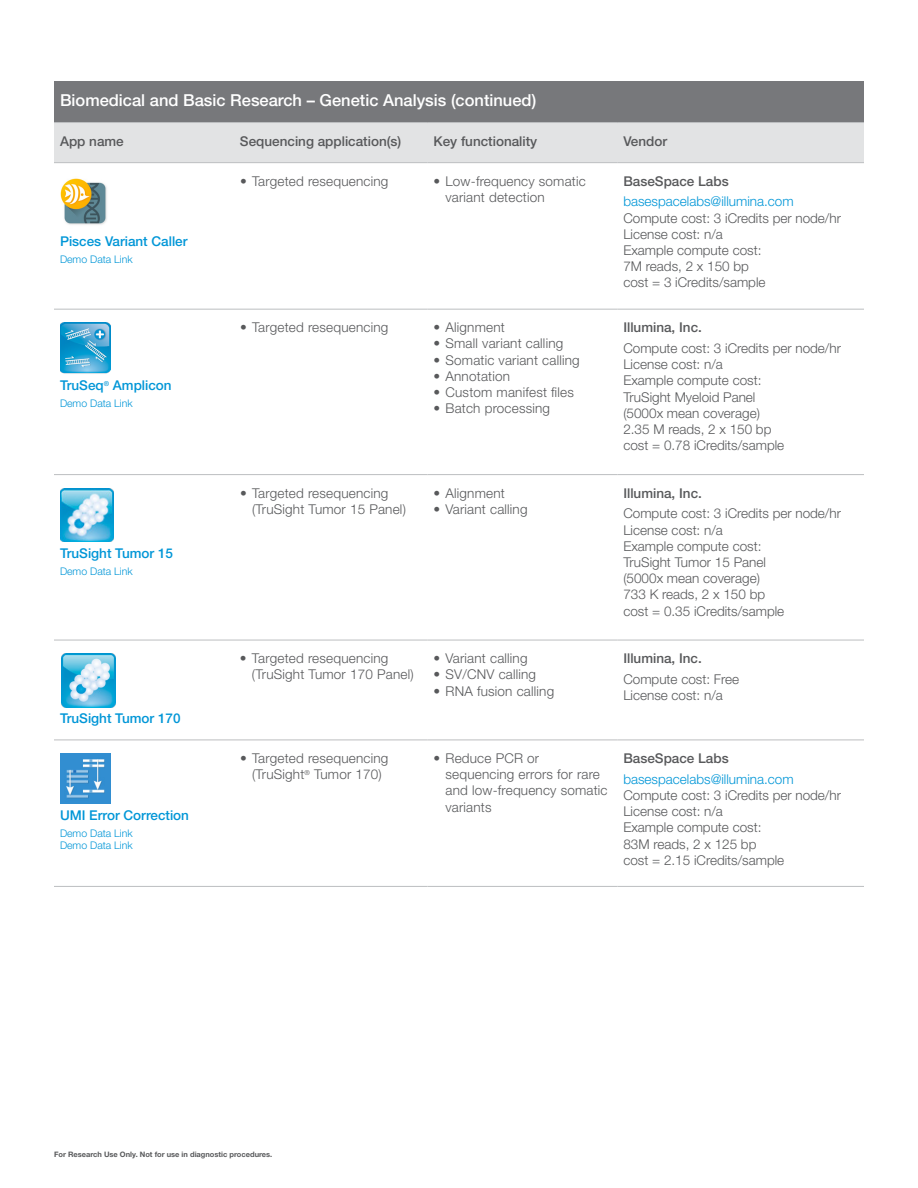
<style>
.page{position:relative;width:918px;height:1188px;background:#fff}
.page>*{position:absolute;margin:0;border:0;box-sizing:border-box;transform-origin:0 0}
.t1{font:500 16.5px "Helvetica Neue LT Std";color:#fff}
.t2{font:300 13.5px/16.2px "Helvetica Neue LT Std";color:#58595b}
.t3{font:500 13.5px "Helvetica Neue LT Std";color:#58595b}
.t4{font:500 13.5px "Helvetica Neue LT Std";color:#0096d7}
.t5{font:300 13.5px "Helvetica Neue LT Std";color:#0096d7}
.t6{font:300 10.5px/12.6px "Helvetica Neue LT Std";color:#0096d7}
.t7{font:700 7.5px "Helvetica Neue LT Std";color:#58595b}
</style>
<div class="page">
<div style="left:54px;top:81px;width:810px;height:42px;background:#77787b"></div>
<div style="left:54px;top:123px;width:810px;height:39px;background:#e2e3e4"></div>
<hr style="left:54px;top:122px;width:180px;height:1px;background:#bcbec0">
<hr style="left:234px;top:122px;width:194px;height:1px;background:#bcbec0">
<hr style="left:428px;top:122px;width:189px;height:1px;background:#bcbec0">
<hr style="left:617px;top:122px;width:247px;height:1px;background:#bcbec0">
<hr style="left:54px;top:474px;width:180px;height:1px;background:#bcbec0">
<hr style="left:234px;top:474px;width:194px;height:1px;background:#bcbec0">
<hr style="left:428px;top:474px;width:189px;height:1px;background:#bcbec0">
<hr style="left:617px;top:474px;width:247px;height:1px;background:#bcbec0">
<hr style="left:54px;top:162px;width:180px;height:1px;background:#bcbec0">
<hr style="left:234px;top:162px;width:194px;height:1px;background:#bcbec0">
<hr style="left:428px;top:162px;width:189px;height:1px;background:#bcbec0">
<hr style="left:617px;top:162px;width:247px;height:1px;background:#bcbec0">
<hr style="left:54px;top:309px;width:180px;height:1px;background:#bcbec0">
<hr style="left:234px;top:309px;width:194px;height:1px;background:#bcbec0">
<hr style="left:428px;top:309px;width:189px;height:1px;background:#bcbec0">
<hr style="left:617px;top:309px;width:247px;height:1px;background:#bcbec0">
<hr style="left:54px;top:640px;width:180px;height:1px;background:#bcbec0">
<hr style="left:234px;top:640px;width:194px;height:1px;background:#bcbec0">
<hr style="left:428px;top:640px;width:189px;height:1px;background:#bcbec0">
<hr style="left:617px;top:640px;width:247px;height:1px;background:#bcbec0">
<hr style="left:54px;top:886px;width:180px;height:1px;background:#bcbec0">
<hr style="left:234px;top:886px;width:194px;height:1px;background:#bcbec0">
<hr style="left:428px;top:886px;width:189px;height:1px;background:#bcbec0">
<hr style="left:617px;top:886px;width:247px;height:1px;background:#bcbec0">
<hr style="left:54px;top:740px;width:180px;height:1px;background:#bcbec0">
<hr style="left:234px;top:740px;width:194px;height:1px;background:#bcbec0">
<hr style="left:428px;top:740px;width:189px;height:1px;background:#bcbec0">
<hr style="left:617px;top:740px;width:247px;height:1px;background:#bcbec0">
<img style="left:60px;top:178px;width:47px;height:47px">
<img style="left:60px;top:323px;width:50px;height:51px">
<img style="left:60px;top:488px;width:53px;height:54px">
<img style="left:62px;top:654px;width:53px;height:53px">
<img style="left:60px;top:753px;width:50px;height:51px">
<p class="t1" style="left:60px;top:91px;width:478px">Biomedical and Basic Research – Genetic Analysis (continued)</p>
<p class="t3" style="left:60px;top:133px;width:65px">App name</p>
<p class="t3" style="left:240px;top:133px;width:163px">Sequencing application(s)</p>
<p class="t3" style="left:433px;top:133px;width:105px">Key functionality</p>
<p class="t3" style="left:623px;top:133px;width:45px">Vendor</p>
<p class="t4" style="left:60px;top:233px;width:129px">Pisces Variant Caller</p>
<p class="t6" style="left:60px;top:253px;width:74px">Demo Data Link</p>
<p class="t4" style="left:60px;top:377px;width:113px">TruSeq<sup>®</sup> Amplicon</p>
<p class="t6" style="left:60px;top:397px;width:74px">Demo Data Link</p>
<p class="t4" style="left:60px;top:545px;width:115px">TruSight Tumor 15</p>
<p class="t6" style="left:60px;top:565px;width:74px">Demo Data Link</p>
<p class="t4" style="left:60px;top:711px;width:122px">TruSight Tumor 170</p>
<p class="t4" style="left:60px;top:807px;width:131px">UMI Error Correction</p>
<p class="t6" style="left:60px;top:827px;width:74px">Demo Data Link<br>Demo Data Link</p>
<p class="t2" style="left:240px;top:173px;width:150px">• Targeted resequencing</p>
<p class="t2" style="left:445px;top:173px;width:142px;text-indent:-12px">• Low-frequency somatic variant detection</p>
<p class="t3" style="left:623px;top:173px;width:107px">BaseSpace Labs</p>
<p class="t5" style="left:623px;top:193px;width:172px">basespacelabs@illumina.com</p>
<p class="t2" style="left:623px;top:210px;width:219px">Compute cost: 3 iCredits per node/hr<br>License cost: n/a<br>Example compute cost:<br>7M reads, 2 x 150 bp<br>cost = 3 iCredits/sample</p>
<p class="t2" style="left:240px;top:319px;width:150px">• Targeted resequencing</p>
<p class="t2" style="left:433px;top:319px;width:73px">• Alignment</p>
<p class="t2" style="left:433px;top:335px;width:131px">• Small variant calling</p>
<p class="t2" style="left:433px;top:352px;width:148px">• Somatic variant calling</p>
<p class="t2" style="left:433px;top:368px;width:78px">• Annotation</p>
<p class="t2" style="left:433px;top:384px;width:142px">• Custom manifest files</p>
<p class="t2" style="left:433px;top:400px;width:118px">• Batch processing</p>
<p class="t2" style="left:252px;top:485px;width:155px;text-indent:-12px">• Targeted resequencing (TruSight Tumor 15 Panel)</p>
<p class="t2" style="left:433px;top:485px;width:73px">• Alignment</p>
<p class="t2" style="left:433px;top:501px;width:96px">• Variant calling</p>
<p class="t2" style="left:252px;top:650px;width:163px;text-indent:-12px">• Targeted resequencing (TruSight Tumor 170 Panel)</p>
<p class="t2" style="left:433px;top:650px;width:96px">• Variant calling</p>
<p class="t2" style="left:433px;top:666px;width:104px">• SV/CNV calling</p>
<p class="t2" style="left:433px;top:682px;width:122px">• RNA fusion calling</p>
<p class="t3" style="left:623px;top:319px;width:80px">Illumina, Inc.</p>
<p class="t2" style="left:623px;top:340px;width:219px">Compute cost: 3 iCredits per node/hr<br>License cost: n/a<br>Example compute cost:<br>TruSight Myeloid Panel<br>(5000x mean coverage)<br>2.35 M reads, 2 x 150 bp<br>cost = 0.78 iCredits/sample</p>
<p class="t3" style="left:623px;top:485px;width:80px">Illumina, Inc.</p>
<p class="t2" style="left:623px;top:505px;width:219px">Compute cost: 3 iCredits per node/hr<br>License cost: n/a<br>Example compute cost:<br>TruSight Tumor 15 Panel<br>(5000x mean coverage)<br>733 K reads, 2 x 150 bp<br>cost = 0.35 iCredits/sample</p>
<p class="t3" style="left:623px;top:650px;width:80px">Illumina, Inc.</p>
<p class="t2" style="left:623px;top:671px;width:117px">Compute cost: Free<br>License cost: n/a</p>
<p class="t2" style="left:240px;top:750px;width:150px;text-align:center">• Targeted resequencing (TruSight<sup>®</sup> Tumor 170)</p>
<p class="t2" style="left:446px;top:750px;width:164px;text-indent:-12px">• Reduce PCR or sequencing errors for rare and low-frequency somatic variants</p>
<p class="t3" style="left:623px;top:750px;width:107px">BaseSpace Labs</p>
<p class="t5" style="left:623px;top:771px;width:172px">basespacelabs@illumina.com</p>
<p class="t2" style="left:623px;top:787px;width:219px">Compute cost: 3 iCredits per node/hr<br>License cost: n/a<br>Example compute cost:<br>83M reads, 2 x 125 bp<br>cost = 2.15 iCredits/sample</p>
<p class="t7" style="left:54px;top:1149px;width:220px">For Research Use Only. Not for use in diagnostic procedures.</p>
</div>
